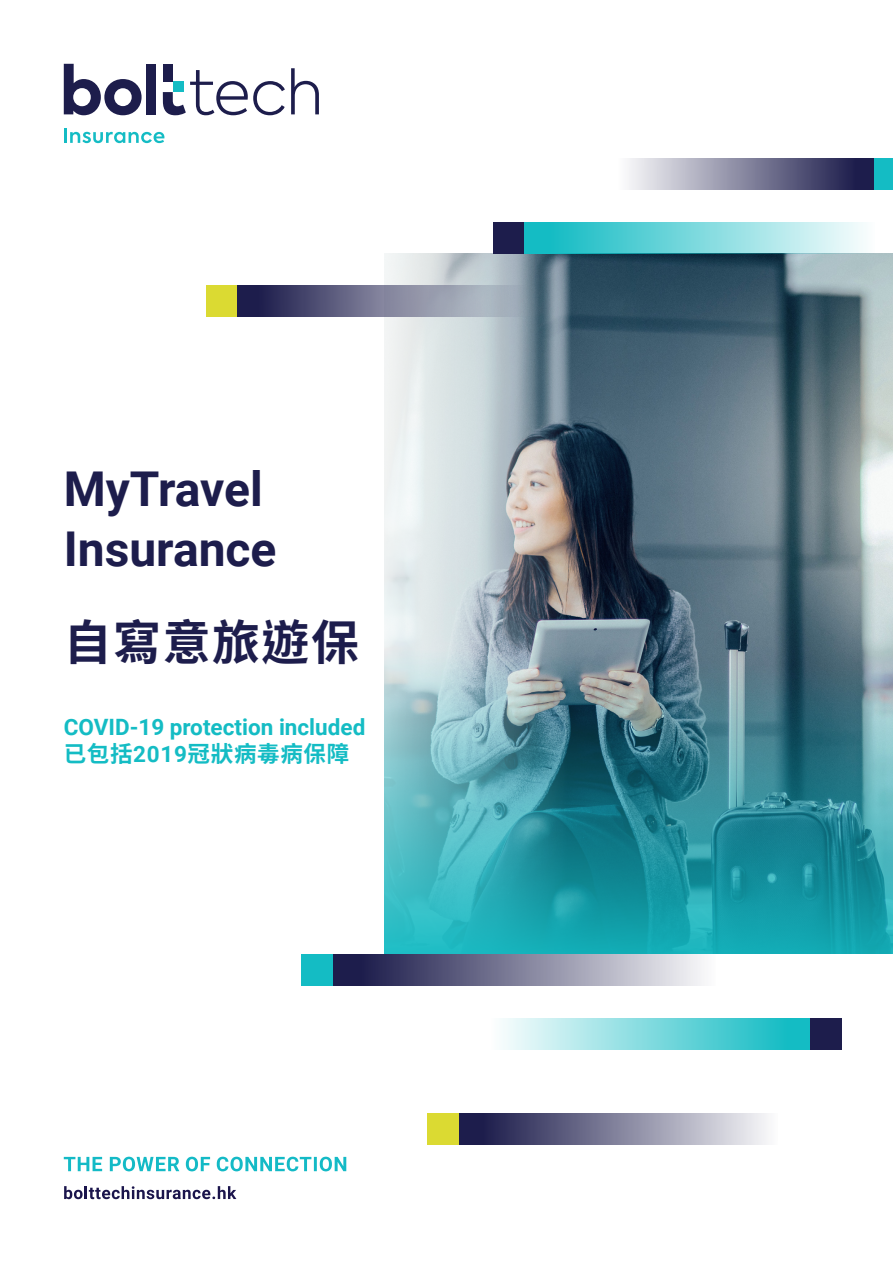
<style>
.page{position:relative;width:893px;height:1263px;background:#fff}
.page>*{position:absolute;margin:0;border:0;box-sizing:border-box;transform-origin:0 0}
.t1{font:700 48px/60px "Roboto";color:#1d1d4c}
.t2{font:700 48px "Noto Sans CJ Ktc";letter-spacing:.03em;color:#1d1d4c}
.CHI_INTRO_TEXT__7_5pt{font:700 22.5px/27px "Roboto";color:#14bcc4}
.s1{font-family:"Noto Sans CJ Ktc"}
</style>
<div class="page">
<svg style="left:384px;top:254px;width:412px;height:63px;background:#536d7c"></svg>
<img style="left:384px;top:317px;width:509px;height:637px">
<div style="left:810px;top:1017px;width:32px;height:32px;background:#1d1d4c"></div>
<div style="left:493px;top:222px;width:31px;height:32px;background:#1d1d4c"></div>
<div style="left:524px;top:222px;width:351px;height:32px;background:linear-gradient(to right,#04b7c0,#fbfdfe)"></div>
<div style="left:301px;top:954px;width:32px;height:32px;background:#14bcc4"></div>
<div style="left:333px;top:954px;width:383px;height:32px;background:linear-gradient(to right,#0e0e40,#fbfbfc)"></div>
<div style="left:491px;top:1017px;width:319px;height:32px;background:linear-gradient(to right,#fcfefe,#05b8c0)"></div>
<div style="left:427px;top:1113px;width:32px;height:32px;background:#dbda32"></div>
<div style="left:459px;top:1113px;width:319px;height:32px;background:linear-gradient(to right,#0e0e40,#fbfbfc)"></div>
<div style="left:206px;top:286px;width:31px;height:31px;background:#dbda32"></div>
<svg style="left:237px;top:286px;width:287px;height:31px;background:#727590"></svg>
<div style="left:874px;top:158px;width:19px;height:32px;background:#14bcc4"></div>
<div style="left:619px;top:158px;width:255px;height:32px;background:linear-gradient(to right,#fcfcfc,#0f0f41)"></div>
<svg style="left:64px;top:64px;width:78px;height:51px"></svg>
<div style="left:146px;top:64px;width:10px;height:50px;background:#1d1d4c"></div>
<div style="left:163px;top:64px;width:10px;height:18px;background:#1d1d4c"></div>
<svg style="left:163px;top:70px;width:122px;height:45px"></svg>
<svg style="left:291px;top:68px;width:28px;height:46px"></svg>
<hr style="left:64px;top:128px;width:3px;height:15px;background:#14bcc4">
<svg style="left:70px;top:132px;width:94px;height:11px"></svg>
<svg style="left:64px;top:1157px;width:282px;height:14px"></svg>
<svg style="left:64px;top:1186px;width:172px;height:13px"></svg>
<p class="t1" style="left:64px;top:457px;width:214px">MyTravel<br>Insurance</p>
<p class="t2" style="left:64px;top:615px;width:297px">自寫意旅遊保</p>
<p class="CHI_INTRO_TEXT__7_5pt" style="left:64px;top:713px;width:303px">COVID-19 protection included<span class="s1">已包括</span>2019<span class="s1">冠狀病毒病保障</span></p>
</div>
